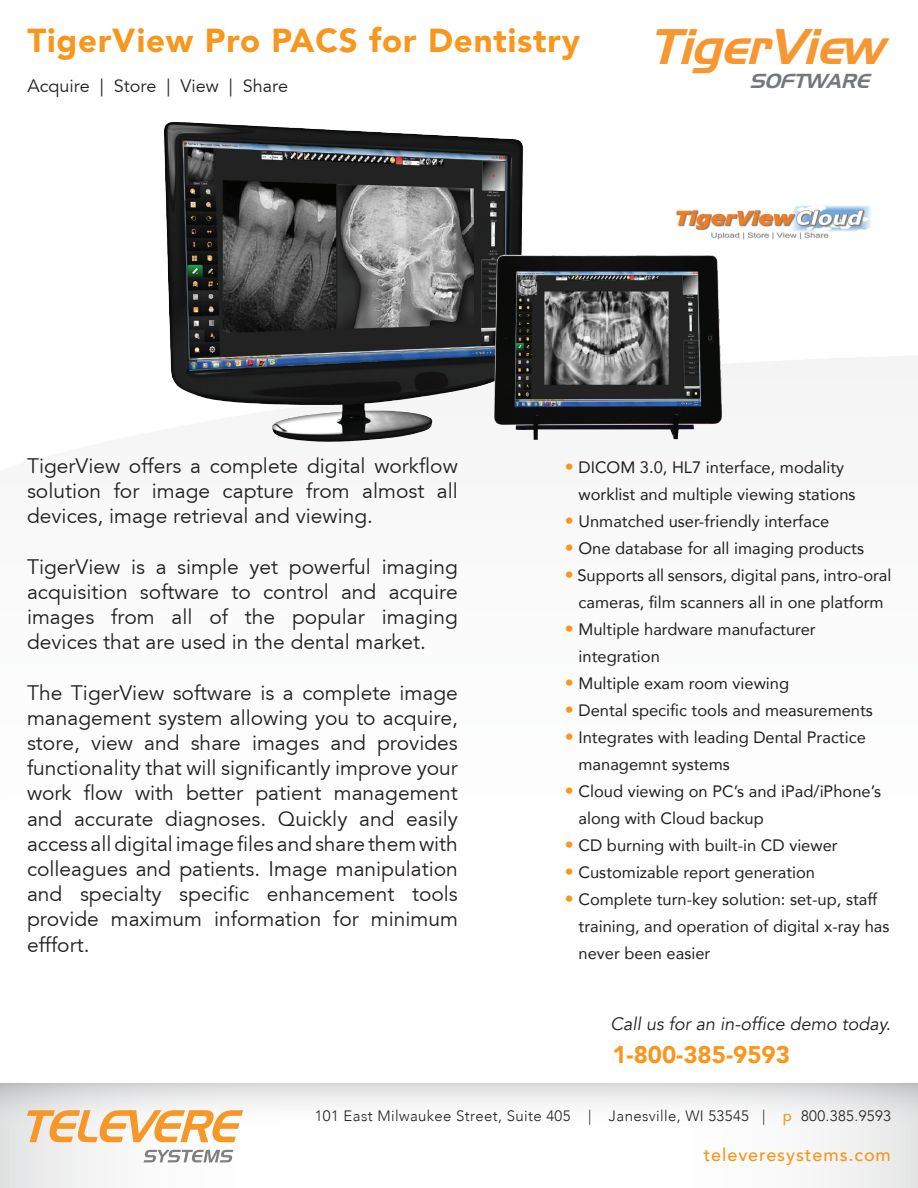
<style>
.page{position:relative;width:918px;height:1188px;background:#fff}
.page>*{position:absolute;margin:0;border:0;box-sizing:border-box;transform-origin:0 0}
.t1{font:italic 48.6px "Handel Gothic";letter-spacing:-.005em;color:#f79731}
.t2{font:900 33px "Avenir LT Std";letter-spacing:.025em;color:#f7971d}
.t3{font:900 24px "Avenir";color:#f7971d}
.t4{font:21px/25.2px "Avenir";color:#231f20;text-align:justify}
.t5{font:italic 19.8px "Handel Gothic";color:#74777e}
.t6{font:italic 18px "Avenir";color:#231f20}
.t7{font:18px "Avenir";color:#231f20}
.t8{font:500 18px "Avenir";letter-spacing:.05em;color:#f7971d}
.t9{font:16.5px/27px "Avenir";color:#231f20}
.t10{font:300 15px "Avenir";letter-spacing:.025em;color:#231f20}
.s1{font-family:"Avenir LT Std";font-weight:300;font-size:18px;color:#f7971d}
.s2{font-weight:500;color:#f7971d}
</style>
<div class="page">
<img style="left:726px;top:205px;width:145px;height:35px">
<img style="left:161px;top:122px;width:565px;height:324px">
<svg style="left:0;top:1083px;width:918px;height:105px"></svg>
<svg style="left:27px;top:1110px;width:216px;height:32px"></svg>
<svg style="left:144px;top:1150px;width:89px;height:12px"></svg>
<h2 class="t2" style="left:27px;top:20px;width:554px">TigerView Pro PACS for Dentistry</h2>
<p class="t7" style="left:27px;top:75px;width:262px">Acquire | Store | View | Share</p>
<h1 class="t1" style="left:648px;top:24px;width:235px">TigerView</h1>
<p class="t5" style="left:749px;top:72px;width:121px">SOFTWARE</p>
<p class="t4" style="left:27px;top:454px;width:432px">TigerView offers a complete digital workflow solution for image capture from almost all devices, image retrieval and viewing.</p>
<p class="t4" style="left:27px;top:554px;width:432px">TigerView is a simple yet powerful imaging acquisition software to control and acquire images from all of the popular imaging devices that are used in the dental market.</p>
<p class="t4" style="left:27px;top:680px;width:432px">The TigerView software is a complete image management system allowing you to acquire, store, view and share images and provides functionality that will significantly improve your work flow with better patient management and accurate diagnoses. Quickly and easily access all digital image files and share them with colleagues and patients. Image manipulation and specialty specific enhancement tools provide maximum information for minimum efffort.</p>
<p class="t9" style="left:579px;top:454px;width:278px;text-indent:-14px"><span class="s1">•</span> DICOM 3.0, HL7 interface, modality worklist and multiple viewing stations</p>
<p class="t9" style="left:565px;top:508px;width:266px"><span class="s1">•</span> Unmatched user-friendly interface</p>
<p class="t9" style="left:565px;top:535px;width:301px"><span class="s1">•</span> One database for all imaging products</p>
<p class="t9" style="left:565px;top:562px;width:328px;text-align:center"><span class="s1">•</span> Supports all sensors, digital pans, intro-oral cameras, film scanners all in one platform</p>
<p class="t9" style="left:579px;top:616px;width:239px;text-indent:-14px"><span class="s1">•</span> Multiple hardware manufacturer integration</p>
<p class="t9" style="left:565px;top:670px;width:226px"><span class="s1">•</span> Multiple exam room viewing</p>
<p class="t9" style="left:565px;top:697px;width:310px"><span class="s1">•</span> Dental specific tools and measurements</p>
<p class="t9" style="left:579px;top:724px;width:289px;text-indent:-14px"><span class="s1">•</span> Integrates with leading Dental Practice managemnt systems</p>
<p class="t9" style="left:579px;top:778px;width:304px;text-indent:-14px"><span class="s1">•</span> Cloud viewing on PC’s and iPad/iPhone’s along with Cloud backup</p>
<p class="t9" style="left:565px;top:832px;width:274px"><span class="s1">•</span> CD burning with built-in CD viewer</p>
<p class="t9" style="left:565px;top:859px;width:252px"><span class="s1">•</span> Customizable report generation</p>
<p class="t9" style="left:579px;top:886px;width:312px;text-indent:-14px"><span class="s1">•</span> Complete turn-key solution: set-up, staff training, and operation of digital x-ray has never been easier</p>
<p class="t6" style="left:611px;top:1013px;width:282px">Call us for an in-office demo today.</p>
<p class="t3" style="left:612px;top:1034px;width:179px">1-800-385-9593</p>
<p class="t10" style="left:315px;top:1107px;width:578px">101 East Milwaukee Street, Suite 405 | Janesville, WI 53545 | <span class="s2">p</span> 800.385.9593</p>
<p class="t8" style="left:704px;top:1139px;width:189px">televeresystems.com</p>
</div>
